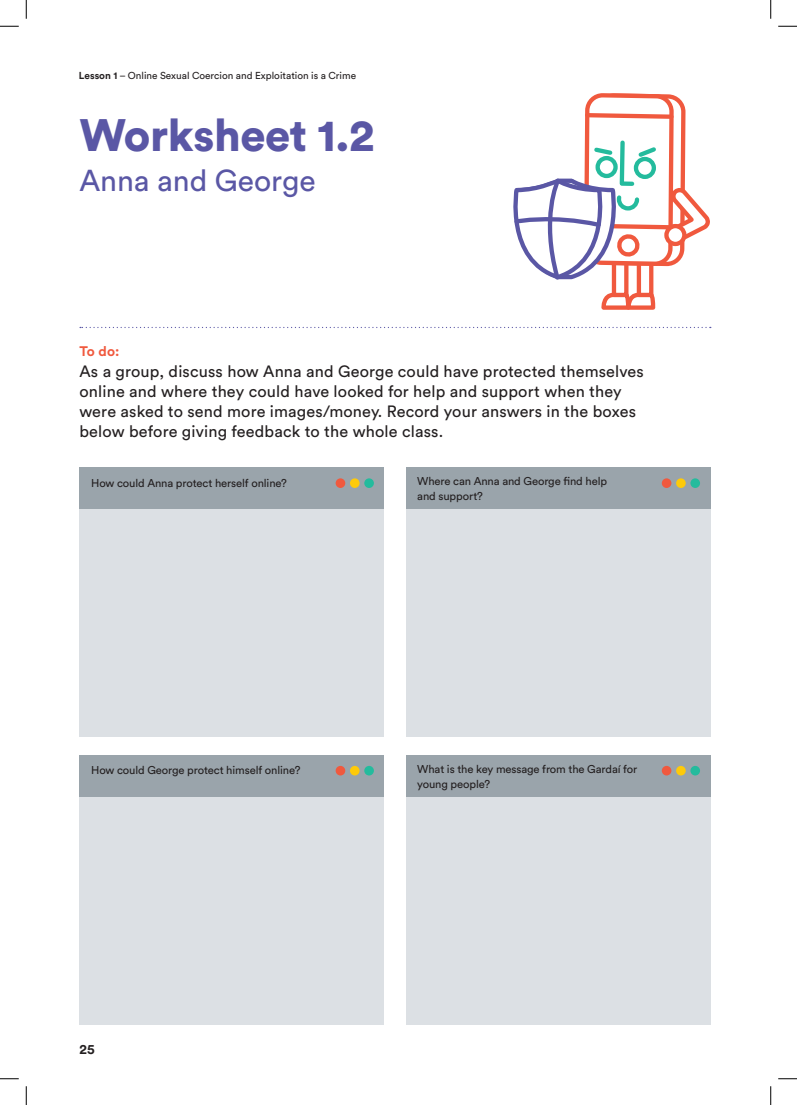
<style>
.page{position:relative;width:797px;height:1105px;background:#fff}
.page>*{position:absolute;margin:0;border:0;box-sizing:border-box;transform-origin:0 0}
.t1{font:900 45px "Circular Std";letter-spacing:-.01em;color:#5a57a5}
.t2{font:30px "Circular Std";color:#5a57a5}
.t3{font:16.25px/20px "Circular Std";letter-spacing:.01em;color:#231f20}
.t4{font:700 13.75px "Circular Std";color:#f0593e}
.t5{font:700 13.75px "Circular Std";color:#231f20}
.t6{font:11.25px/15px "Circular Std";letter-spacing:-.01em;color:#231f20}
.t7{font:10px "Circular Std";color:#231f20}
.s1{font-weight:700}
</style>
<div class="page">
<div style="left:79px;top:755px;width:305px;height:269px;background:#dce0e4"></div>
<div style="left:79px;top:755px;width:305px;height:41px;background:#9aa4ab"></div>
<div style="left:335px;top:766px;width:10px;height:9px;background:#f0593e;border-radius:50%"></div>
<div style="left:350px;top:766px;width:9px;height:9px;background:#feca0a;border-radius:50%"></div>
<div style="left:364px;top:766px;width:10px;height:9px;background:#24bb9d;border-radius:50%"></div>
<div style="left:79px;top:467px;width:305px;height:270px;background:#dce0e4"></div>
<div style="left:79px;top:467px;width:305px;height:42px;background:#9aa4ab"></div>
<div style="left:335px;top:478px;width:10px;height:10px;background:#f0593e;border-radius:50%"></div>
<div style="left:350px;top:478px;width:9px;height:10px;background:#feca0a;border-radius:50%"></div>
<div style="left:364px;top:478px;width:10px;height:10px;background:#24bb9d;border-radius:50%"></div>
<div style="left:405px;top:755px;width:305px;height:269px;background:#dce0e4"></div>
<div style="left:405px;top:467px;width:305px;height:270px;background:#dce0e4"></div>
<svg style="left:80px;top:327px;width:630px;height:1px"></svg>
<div style="left:405px;top:755px;width:305px;height:41px;background:#9aa4ab"></div>
<div style="left:405px;top:467px;width:305px;height:42px;background:#9aa4ab"></div>
<div style="left:661px;top:766px;width:10px;height:9px;background:#f0593e;border-radius:50%"></div>
<div style="left:661px;top:478px;width:10px;height:10px;background:#f0593e;border-radius:50%"></div>
<div style="left:676px;top:766px;width:9px;height:9px;background:#feca0a;border-radius:50%"></div>
<div style="left:676px;top:478px;width:9px;height:10px;background:#feca0a;border-radius:50%"></div>
<div style="left:690px;top:766px;width:10px;height:9px;background:#24bb9d;border-radius:50%"></div>
<div style="left:690px;top:478px;width:10px;height:10px;background:#24bb9d;border-radius:50%"></div>
<div style="left:612px;top:261px;width:16px;height:36px;border:4px solid #f0593e"></div>
<svg style="left:601px;top:291px;width:55px;height:19px"></svg>
<div style="left:639px;top:263px;width:12px;height:32px;background:#fff"></div>
<div style="left:636px;top:261px;width:17px;height:36px;border:4px solid #f0593e"></div>
<svg style="left:513px;top:93px;width:197px;height:190px"></svg>
<svg style="left:666px;top:226px;width:18px;height:18px"></svg>
<div style="left:664px;top:224px;width:22px;height:22px;border:4px solid #f0593e;border-radius:50%"></div>
<svg style="left:0;top:25px;width:19px;height:2px"></svg>
<svg style="left:778px;top:25px;width:19px;height:2px"></svg>
<svg style="left:0;top:1078px;width:19px;height:1px"></svg>
<svg style="left:778px;top:1078px;width:19px;height:1px"></svg>
<svg style="left:25px;top:0;width:2px;height:19px"></svg>
<svg style="left:25px;top:1086px;width:2px;height:19px"></svg>
<svg style="left:770px;top:0;width:1px;height:19px"></svg>
<svg style="left:770px;top:1086px;width:1px;height:19px"></svg>
<p class="t7" style="left:79px;top:70px;width:279px"><span class="s1">Lesson 1</span> – Online Sexual Coercion and Exploitation is a Crime</p>
<h1 class="t1" style="left:79px;top:105px;width:296px">Worksheet 1.2</h1>
<h2 class="t2" style="left:79px;top:162px;width:238px">Anna and George</h2>
<p class="t4" style="left:79px;top:343px;width:41px">To do:</p>
<p class="t3" style="left:79px;top:361px;width:566px">As a group, discuss how Anna and George could have protected themselves online and where they could have looked for help and support when they were asked to send more images/money. Record your answers in the boxes below before giving feedback to the whole class.</p>
<p class="t6" style="left:91px;top:475px;width:197px">How could Anna protect herself online?</p>
<p class="t6" style="left:417px;top:473px;width:191px">Where can Anna and George find help and support?</p>
<p class="t6" style="left:91px;top:762px;width:211px">How could George protect himself online?</p>
<p class="t6" style="left:417px;top:761px;width:221px">What is the key message from the Gardaí for young people?</p>
<p class="t5" style="left:79px;top:1041px;width:17px">25</p>
</div>
